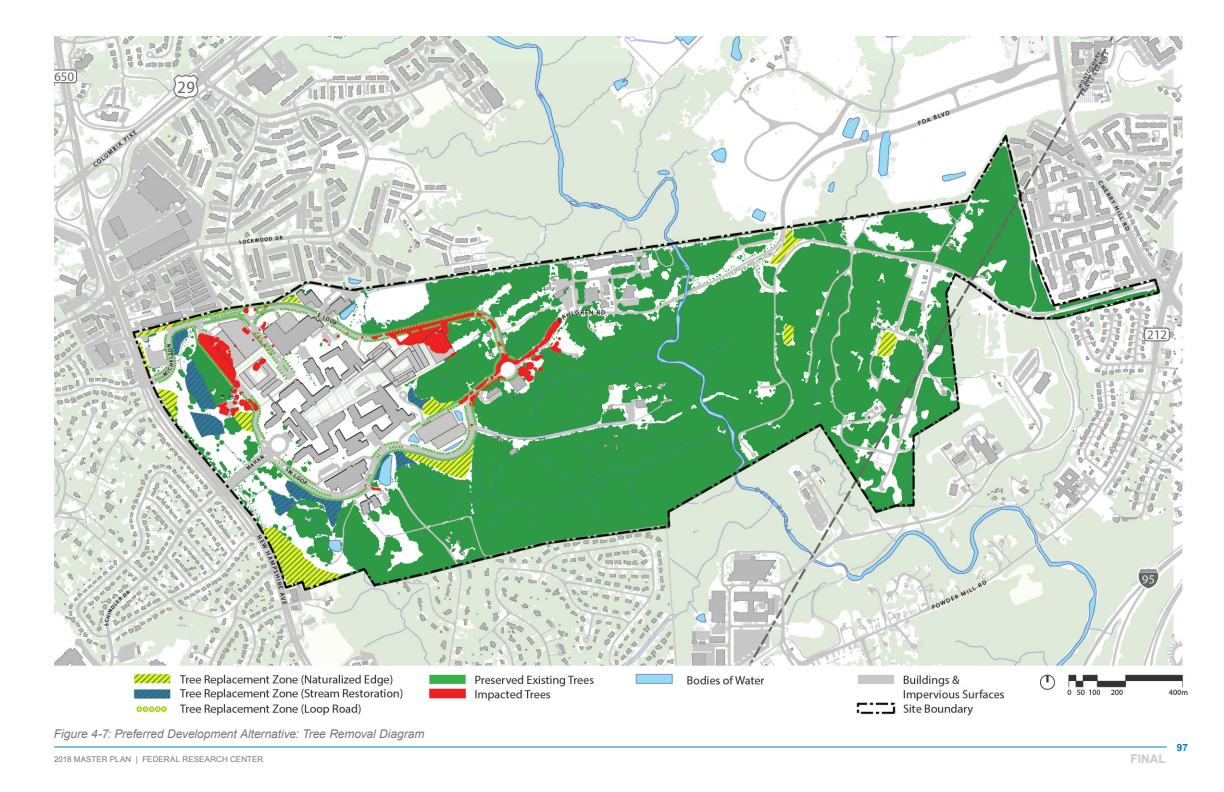
<style>
.page{position:relative;width:1224px;height:792px;background:#fff}
.page>*{position:absolute;margin:0;border:0;box-sizing:border-box;transform-origin:0 0}
.t1{font:italic 12px "Arial";letter-spacing:-.005em;color:#77777a}
.t2{font:700 12px "Arial";color:#c8c8c8}
.t3{font:700 10px "Arial";color:#007dbb}
.t4{font:8px "Arial";letter-spacing:.015em;color:#77777a}
</style>
<div class="page">
<img style="left:54px;top:36px;width:1134px;height:680px">
<hr style="left:54px;top:746px;width:1113px;height:2px;background:#007dbb">
<p class="t1" style="left:54px;top:726px;width:372px">Figure 4-7: Preferred Development Alternative: Tree Removal Diagram</p>
<p class="t4" style="left:54px;top:754px;width:211px">2018 MASTER PLAN | FEDERAL RESEARCH CENTER</p>
<p class="t2" style="left:1130px;top:751px;width:37px">FINAL</p>
<p class="t3" style="left:1177px;top:740px;width:13px">97</p>
</div>
